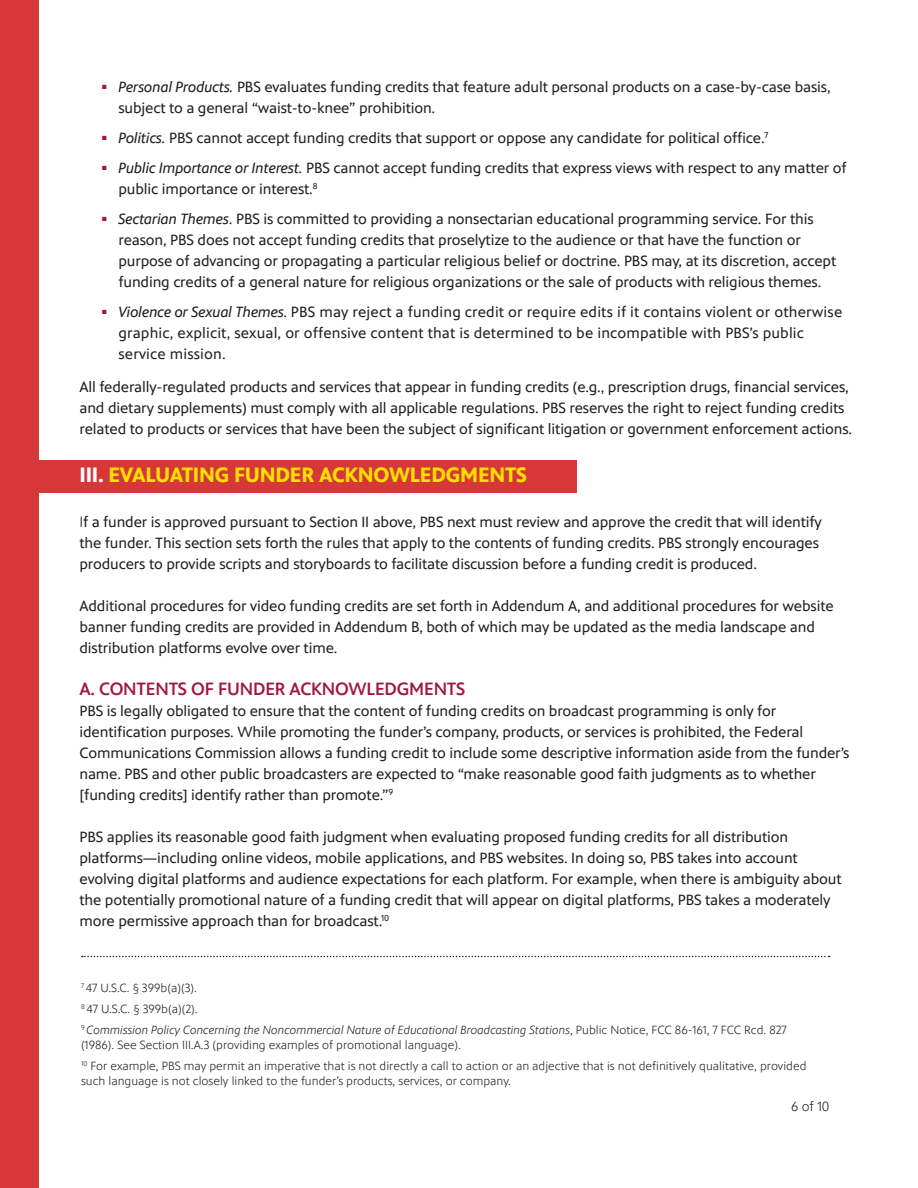
<style>
.page{position:relative;width:918px;height:1188px;background:#fff}
.page>*{position:absolute;margin:0;border:0;box-sizing:border-box;transform-origin:0 0}
.t1{font:700 21px "PBS Sans";letter-spacing:-.01em;color:#ffdf01}
.t2{font:500 18px "PBS Sans";letter-spacing:-.01em;color:#a11648}
.t3{font:15px/21px "PBS Sans";letter-spacing:-.01em;color:#231f20}
.t4{font:15px/21px "PBS Sans";letter-spacing:.01em;color:#231f20}
.t5{font:300 13.5px "PBS Sans";color:#231f20}
.t6{font:300 12px/21px "PBS Sans";color:#231f20}
.t7{font:italic 300 12px "PBS Sans";color:#231f20}
.s1{font-style:italic}
.s2{color:#fff}
.s3{font-weight:300}
.s4{font-style:normal}
</style>
<div class="page">
<div style="left:0;top:0;width:39px;height:1188px;background:#d6383a"></div>
<div style="left:0;top:460px;width:577px;height:33px;background:#d6383a"></div>
<svg style="left:82px;top:956px;width:748px;height:1px"></svg>
<p class="t3" style="left:118px;top:77px;width:714px;text-indent:-16px"><sup>■</sup> <span class="s1">Personal Products.</span> PBS evaluates funding credits that feature adult personal products on a case-by-case basis, subject to a general “waist-to-knee” prohibition.</p>
<p class="t3" style="left:102px;top:128px;width:668px"><sup>■</sup> <span class="s1">Politics.</span> PBS cannot accept funding credits that support or oppose any candidate for political office.<sup>7</sup></p>
<p class="t3" style="left:119px;top:158px;width:730px;text-indent:-16px"><sup>■</sup> <span class="s1">Public Importance or Interest.</span> PBS cannot accept funding credits that express views with respect to any matter of public importance or interest.<sup>8</sup></p>
<p class="t3" style="left:119px;top:209px;width:719px;text-indent:-16px"><sup>■</sup> <span class="s1">Sectarian Themes</span>. PBS is committed to providing a nonsectarian educational programming service. For this reason, PBS does not accept funding credits that proselytize to the audience or that have the function or purpose of advancing or propagating a particular religious belief or doctrine. PBS may, at its discretion, accept funding credits of a general nature for religious organizations or the sale of products with religious themes.</p>
<p class="t4" style="left:118px;top:302px;width:725px;text-indent:-16px"><sup>■</sup> <span class="s1">Violence or Sexual Themes.</span> PBS may reject a funding credit or require edits if it contains violent or otherwise graphic, explicit, sexual, or offensive content that is determined to be incompatible with PBS’s public service mission.</p>
<p class="t3" style="left:80px;top:377px;width:774px">All federally-regulated products and services that appear in funding credits (e.g., prescription drugs, financial services, and dietary supplements) must comply with all applicable regulations. PBS reserves the right to reject funding credits related to products or services that have been the subject of significant litigation or government enforcement actions.</p>
<p class="t1" style="left:80px;top:463px;width:449px"><span class="s2">III.</span> EVALUATING FUNDER ACKNOWLEDGMENTS</p>
<p class="t3" style="left:80px;top:512px;width:744px"><span class="s3">I</span>f a funder is approved pursuant to Section II above, PBS next must review and approve the credit that will identify the funder. This section sets forth the rules that apply to the contents of funding credits. PBS strongly encourages producers to provide scripts and storyboards to facilitate discussion before a funding credit is produced.</p>
<p class="t3" style="left:80px;top:596px;width:756px">Additional procedures for video funding credits are set forth in Addendum A, and additional procedures for website banner funding credits are provided in Addendum B, both of which may be updated as the media landscape and distribution platforms evolve over time.</p>
<p class="t2" style="left:80px;top:679px;width:387px">A. CONTENTS OF FUNDER ACKNOWLEDGMENTS</p>
<p class="t3" style="left:80px;top:701px;width:771px">PBS is legally obligated to ensure that the content of funding credits on broadcast programming is only for identification purposes. While promoting the funder’s company, products, or services is prohibited, the Federal Communications Commission allows a funding credit to include some descriptive information aside from the funder’s name. PBS and other public broadcasters are expected to “make reasonable good faith judgments as to whether [funding credits] identify rather than promote.”<sup>9</sup></p>
<p class="t3" style="left:80px;top:827px;width:764px">PBS applies its reasonable good faith judgment when evaluating proposed funding credits for all distribution platforms—including online videos, mobile applications, and PBS websites. In doing so, PBS takes into account evolving digital platforms and audience expectations for each platform. For example, when there is ambiguity about the potentially promotional nature of a funding credit that will appear on digital platforms, PBS takes a moderately more permissive approach than for broadcast.<sup>10</sup></p>
<p class="t6" style="left:81px;top:977px;width:118px"><sup>7</sup> 47 U.S.C. § 399b(a)(3).<br><sup>8</sup> 47 U.S.C. § 399b(a)(2).</p>
<p class="t7" style="left:81px;top:1023px;width:707px"><sup>9</sup> Commission Policy Concerning the Noncommercial Nature of Educational Broadcasting Stations<span class="s4">, Public Notice, FCC 86-161, 7 FCC Rcd. 827</span></p>
<p class="t6" style="left:81px;top:1034px;width:381px">(1986). See Section III.A.3 (providing examples of promotional language).</p>
<p class="t6" style="left:81px;top:1055px;width:727px"><sup>10</sup> For example, PBS may permit an imperative that is not directly a call to action or an adjective that is not definitively qualitative, provided</p>
<p class="t6" style="left:81px;top:1070px;width:432px">such language is not closely linked to the funder’s products, services, or company.</p>
<p class="t5" style="left:791px;top:1099px;width:40px">6 of 10</p>
</div>
